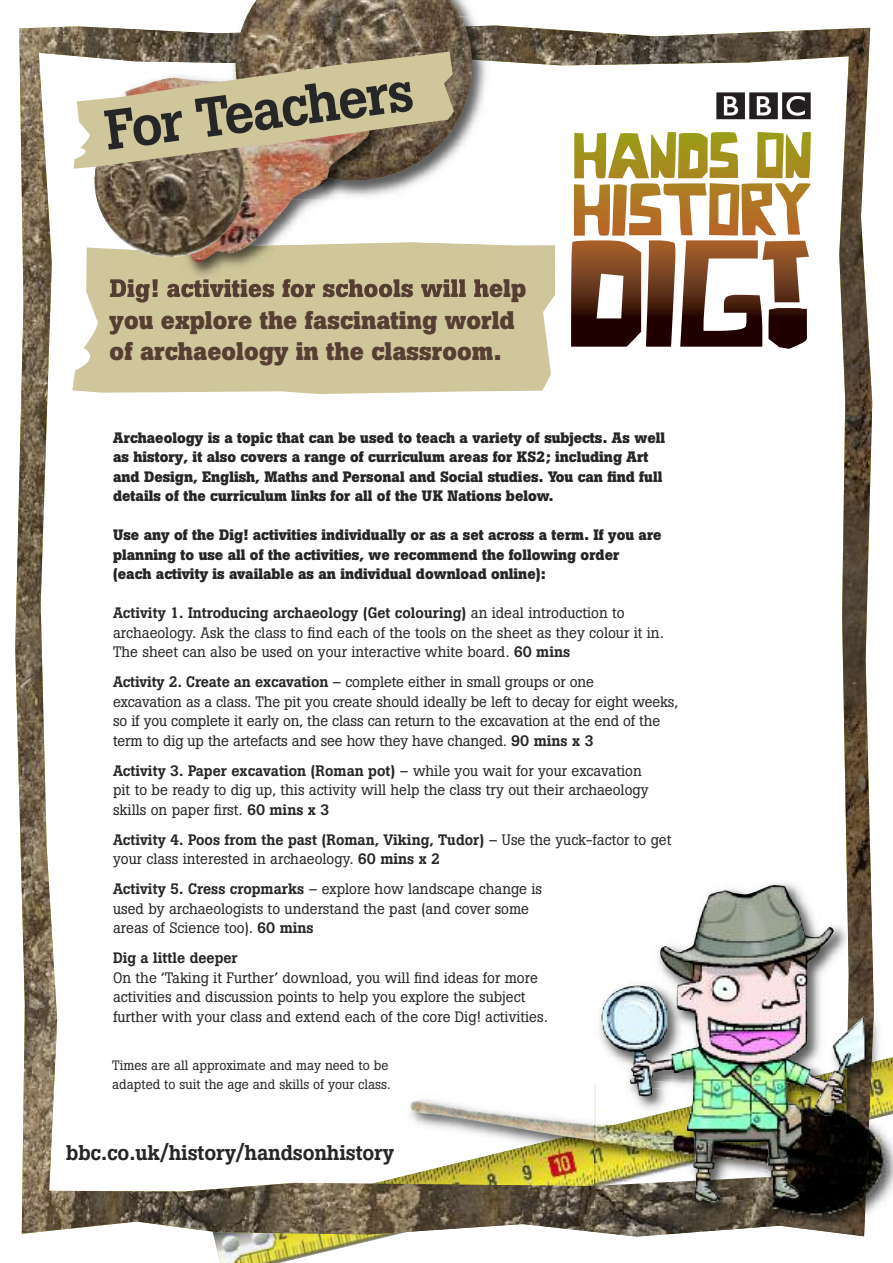
<style>
.page{position:relative;width:893px;height:1263px;background:#fff}
.page>*{position:absolute;margin:0;border:0;box-sizing:border-box;transform-origin:0 0}
.t1{font:500 55.5px "Boton";color:#272627}
.t2{font:700 25.2px/31.5px "Boton";color:#563e33}
.t3{font:500 21.15px "Boton";letter-spacing:-.01em;color:#272627}
.t4{font:15px/19.5px "Boton";color:#272627}
.t5{font:700 15px/19.5px "Boton";color:#272627}
.t6{font:500 15px "Boton";color:#272627}
.t7{font:13.5px/19.5px "Boton";color:#272627}
.s1{font-weight:500}
</style>
<div class="page">
<img style="left:213px;top:1236px;width:177px;height:27px">
<img style="left:15px;top:26px;width:858px;height:1210px">
<svg style="left:571px;top:132px;width:240px;height:217px"></svg>
<svg style="left:716px;top:92px;width:95px;height:27px"></svg>
<img style="left:631px;top:1223px;width:242px;height:14px">
<img style="left:325px;top:1058px;width:270px;height:125px">
<img style="left:372px;top:1129px;width:38px;height:54px">
<img style="left:322px;top:1183px;width:543px;height:53px">
<img style="left:410px;top:1099px;width:185px;height:114px">
<img style="left:874px;top:1020px;width:5px;height:37px">
<img style="left:595px;top:872px;width:252px;height:196px">
<img style="left:595px;top:1068px;width:167px;height:9px">
<img style="left:874px;top:1057px;width:19px;height:40px">
<img style="left:762px;top:1068px;width:85px;height:21px">
<img style="left:847px;top:872px;width:27px;height:225px">
<img style="left:595px;top:1077px;width:167px;height:12px">
<img style="left:870px;top:1097px;width:23px;height:7px">
<img style="left:739px;top:1089px;width:108px;height:6px">
<img style="left:846px;top:1095px;width:24px;height:7px">
<img style="left:870px;top:1120px;width:23px;height:103px">
<img style="left:595px;top:1084px;width:144px;height:18px">
<img style="left:870px;top:1104px;width:23px;height:16px">
<img style="left:612px;top:1094px;width:234px;height:8px">
<img style="left:595px;top:1102px;width:275px;height:121px">
<img style="left:602px;top:946px;width:97px;height:116px">
<img style="left:488px;top:33px;width:3px;height:167px">
<svg style="left:72px;top:242px;width:483px;height:152px;background:#d2caa2"></svg>
<img style="left:472px;top:61px;width:16px;height:181px">
<img style="left:472px;top:17px;width:16px;height:9px">
<img style="left:472px;top:26px;width:16px;height:35px">
<img style="left:109px;top:242px;width:379px;height:54px">
<img style="left:110px;top:279px;width:181px;height:17px">
<img style="left:125px;top:258px;width:246px;height:5px">
<svg style="left:74px;top:0;width:398px;height:258px"></svg>
<h1 class="t1" style="left:103px;top:110px;width:312px;rotate:-7deg">For Teachers</h1>
<h2 class="t2" style="left:110px;top:275px;width:418px">Dig! activities for schools will help you explore the fascinating world of archaeology in the classroom.</h2>
<p class="t5" style="left:113px;top:429px;width:554px">Archaeology is a topic that can be used to teach a variety of subjects. As well as history, it also covers a range of curriculum areas for KS2; including Art and Design, English, Maths and Personal and Social studies. You can find full details of the curriculum links for all of the UK Nations below.</p>
<p class="t5" style="left:113px;top:527px;width:550px">Use any of the Dig! activities individually or as a set across a term. If you are planning to use all of the activities, we recommend the following order<br>(each activity is available as an individual download online):</p>
<p class="t4" style="left:113px;top:605px;width:552px"><span class="s1">Activity 1. Introducing archaeology (Get colouring)</span> an ideal introduction to archaeology. Ask the class to find each of the tools on the sheet as they colour it in.<br>The sheet can also be used on your interactive white board. <span class="s1">60 mins</span></p>
<p class="t4" style="left:113px;top:674px;width:566px"><span class="s1">Activity 2. Create an excavation</span> – complete either in small groups or one<br>excavation as a class. The pit you create should ideally be left to decay for eight weeks, so if you complete it early on, the class can return to the excavation at the end of the term to dig up the artefacts and see how they have changed. <span class="s1">90 mins x 3</span></p>
<p class="t4" style="left:113px;top:762px;width:537px"><span class="s1">Activity 3. Paper excavation (Roman pot)</span> – while you wait for your excavation pit to be ready to dig up, this activity will help the class try out their archaeology skills on paper first. <span class="s1">60 mins x 3</span></p>
<p class="t4" style="left:113px;top:831px;width:560px"><span class="s1">Activity 4. Poos from the past (Roman, Viking, Tudor)</span> – Use the yuck-factor to get your class interested in archaeology. <span class="s1">60 mins x 2</span></p>
<p class="t4" style="left:113px;top:881px;width:430px"><span class="s1">Activity 5. Cress cropmarks</span> – explore how landscape change is used by archaeologists to understand the past (and cover some areas of Science too). <span class="s1">60 mins</span></p>
<p class="t6" style="left:113px;top:953px;width:126px">Dig a little deeper</p>
<p class="t4" style="left:113px;top:969px;width:436px">On the ‘Taking it Further’ download, you will find ideas for more activities and discussion points to help you explore the subject further with your class and extend each of the core Dig! activities.</p>
<p class="t7" style="left:112px;top:1057px;width:280px">Times are all approximate and may need to be adapted to suit the age and skills of your class.</p>
<h3 class="t3" style="left:66px;top:1145px;width:330px">bbc.co.uk/history/handsonhistory</h3>
</div>
